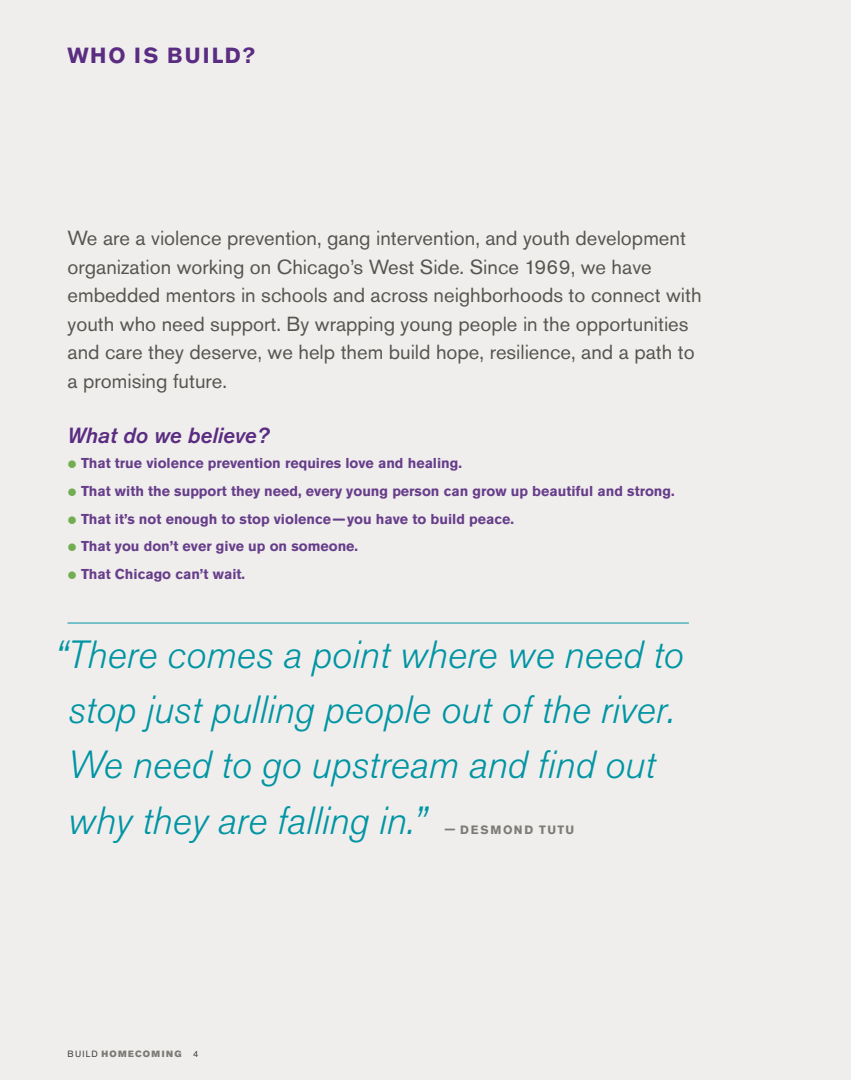
<style>
.page{position:relative;width:851px;height:1080px;background:#fff}
.page>*{position:absolute;margin:0;border:0;box-sizing:border-box;transform-origin:0 0}
.t1{font:italic 300 39px/55.1px "Akzidenz Grotesk Pro";letter-spacing:-.005em;color:#0095a3}
.t2{font:italic 500 21.75px "Akzidenz Grotesk Pro";color:#5b2d82}
.t3{font:700 21.75px "Akzidenz Grotesk Pro";letter-spacing:.1em;color:#5b2d82}
.t4{font:20.25px/28.5px "Akzidenz Grotesk Pro";color:#565651}
.t5{font:700 14.25px/27.8px "Akzidenz Grotesk Pro";color:#673e8a}
.t6{font:700 12px "Akzidenz Grotesk Pro";letter-spacing:.13em;color:#7b7c77}
.t7{font:9px "Akzidenz Grotesk Pro Super";letter-spacing:.14em;color:#7b7c77}
.t8{font:9px "Akzidenz Grotesk Pro";color:#403f3b}
.s1{font-family:"Akzidenz Grotesk Pro";color:#403f3b}
</style>
<div class="page">
<div style="left:0;top:0;width:850px;height:1080px;background:#f0eeed"></div>
<hr style="left:68px;top:623px;width:620px;height:1px;background:#0095a3">
<p class="t3" style="left:68px;top:41px;width:189px">WHO IS BUILD?</p>
<p class="t4" style="left:68px;top:224px;width:635px">We are a violence prevention, gang intervention, and youth development organization working on Chicago’s West Side. Since 1969, we have embedded mentors in schools and across neighborhoods to connect with youth who need support. By wrapping young people in the opportunities and care they deserve, we help them build hope, resilience, and a path to a promising future.</p>
<p class="t2" style="left:68px;top:421px;width:202px">What do we believe?</p>
<p class="t5" style="left:81px;top:449px;width:595px">That true violence prevention requires love and healing.<br>That with the support they need, every young person can grow up beautiful and strong.<br>That it’s not enough to stop violence—you have to build peace.<br>That you don’t ever give up on someone.<br>That Chicago can’t wait.</p>
<h1 class="t1" style="left:67px;top:627px;width:617px;text-indent:-13px">“There comes a point where we need to stop just pulling people out of the river.<br>We need to go upstream and find out why they are falling in.”</h1>
<p class="t6" style="left:444px;top:822px;width:131px">— DESMOND TUTU</p>
<p class="t7" style="left:68px;top:1048px;width:115px"><span class="s1">BUILD</span> HOMECOMING</p>
<p class="t8" style="left:193px;top:1048px;width:7px">4</p>
</div>
